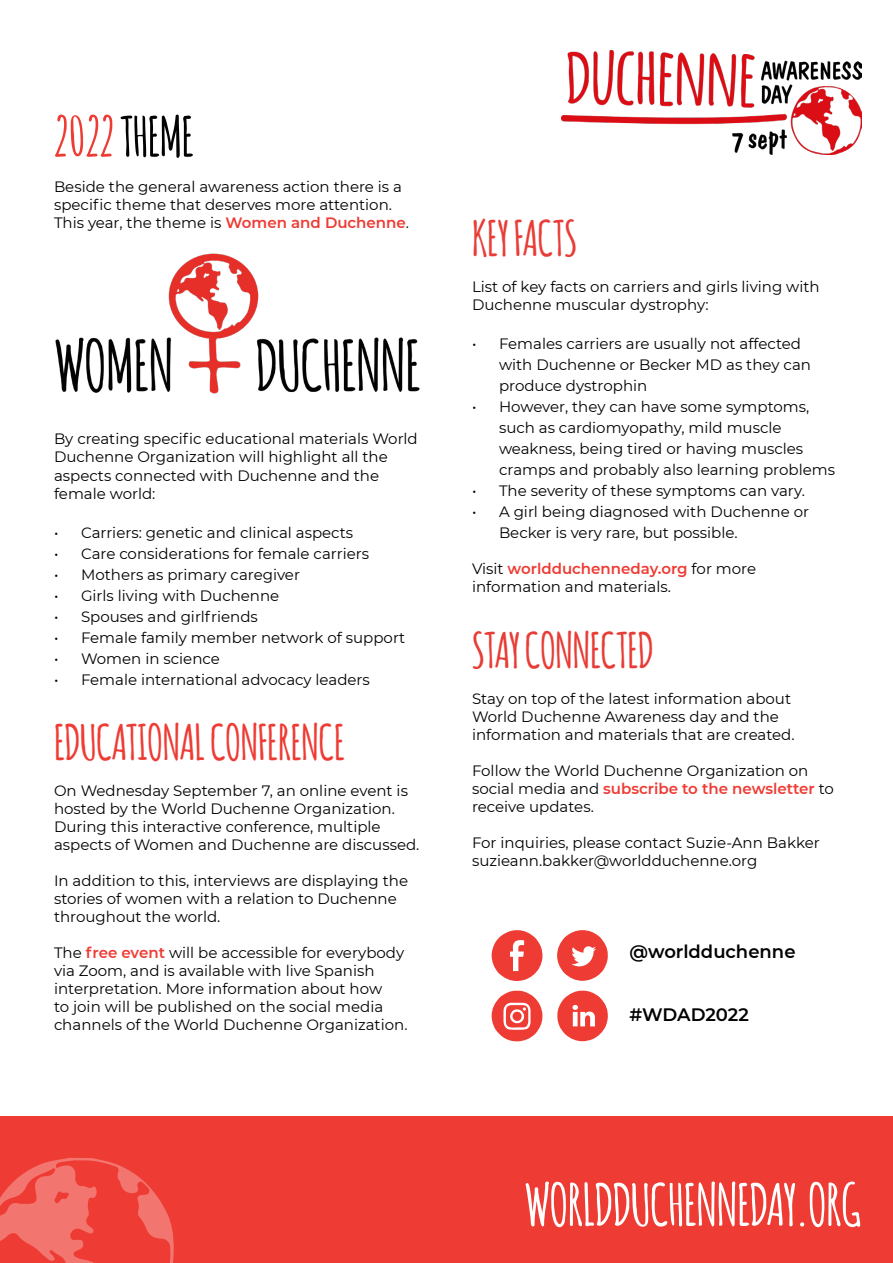
<style>
.page{position:relative;width:893px;height:1263px;background:#fff}
.page>*{position:absolute;margin:0;border:0;box-sizing:border-box;transform-origin:0 0}
.t1{font:700 56.7px "Amatic";color:#fff}
.t2{font:700 54px "Amatic";color:#020203}
.t3{font:700 48px "Amatic";color:#ee3b33}
.t4{font:700 48px "Amatic";color:#e83c36}
.t5{font:600 18px "Montserrat";color:#000}
.t6{font:15px/18px "Montserrat";color:#000}
.s1{color:#ee3b33}
.s2{font-weight:600;color:#ee3b33}
</style>
<div class="page">
<div style="left:0;top:1116px;width:893px;height:147px;background:#ee3b33"></div>
<svg style="left:0;top:1158px;width:174px;height:105px"></svg>
<img style="left:562px;top:50px;width:300px;height:104px">
<svg style="left:492px;top:991px;width:116px;height:50px"></svg>
<svg style="left:492px;top:930px;width:116px;height:51px"></svg>
<img style="left:55px;top:253px;width:365px;height:141px">
<h2 class="t2" style="left:54px;top:98px;width:141px"><span class="s1">2022</span> THEME</h2>
<p class="t6" style="left:54px;top:178px;width:357px">Beside the general awareness action there is a specific theme that deserves more attention.<br>This year, the theme is <span class="s2">Women and Duchenne</span>.</p>
<p class="t6" style="left:54px;top:430px;width:365px">By creating specific educational materials World Duchenne Organization will highlight all the aspects connected with Duchenne and the female world:</p>
<p class="t6" style="left:54px;top:523px;width:301px">• Carriers: genetic and clinical aspects</p>
<p class="t6" style="left:54px;top:544px;width:317px">• Care considerations for female carriers</p>
<p class="t6" style="left:54px;top:565px;width:248px">• Mothers as primary caregiver</p>
<p class="t6" style="left:54px;top:586px;width:227px">• Girls living with Duchenne</p>
<p class="t6" style="left:54px;top:607px;width:205px">• Spouses and girlfriends</p>
<p class="t6" style="left:54px;top:628px;width:353px">• Female family member network of support</p>
<p class="t6" style="left:54px;top:649px;width:167px">• Women in science</p>
<p class="t6" style="left:54px;top:670px;width:317px">• Female international advocacy leaders</p>
<h3 class="t3" style="left:54px;top:708px;width:292px">EDUCATIONAL CONFERENCE</h3>
<p class="t6" style="left:54px;top:781px;width:367px">On Wednesday September 7, an online event is hosted by the World Duchenne Organization.<br>During this interactive conference, multiple aspects of Women and Duchenne are discussed.</p>
<p class="t6" style="left:54px;top:871px;width:356px">In addition to this, interviews are displaying the stories of women with a relation to Duchenne throughout the world.</p>
<p class="t6" style="left:54px;top:943px;width:355px">The <span class="s2">free event</span> will be accessible for everybody via Zoom, and is available with live Spanish interpretation. More information about how<br>to join will be published on the social media channels of the World Duchenne Organization.</p>
<h3 class="t4" style="left:472px;top:204px;width:106px">KEY FACTS</h3>
<p class="t6" style="left:472px;top:277px;width:349px">List of key facts on carriers and girls living with<br>Duchenne muscular dystrophy:</p>
<p class="t6" style="left:499px;top:333px;width:313px;line-height:21px;text-indent:-27px">• Females carriers are usually not affected with Duchenne or Becker MD as they can produce dystrophin</p>
<p class="t6" style="left:499px;top:396px;width:337px;line-height:21px;text-indent:-27px">• However, they can have some symptoms, such as cardiomyopathy, mild muscle weakness, being tired or having muscles cramps and probably also learning problems</p>
<p class="t6" style="left:472px;top:481px;width:334px">• The severity of these symptoms can vary.</p>
<p class="t6" style="left:499px;top:501px;width:312px;line-height:21px;text-indent:-27px">• A girl being diagnosed with Duchenne or<br>Becker is very rare, but possible.</p>
<p class="t6" style="left:472px;top:559px;width:286px">Visit <span class="s2">worldduchenneday.org</span> for more information and materials.</p>
<h3 class="t4" style="left:472px;top:616px;width:183px">STAY CONNECTED</h3>
<p class="t6" style="left:472px;top:689px;width:324px">Stay on top of the latest information about<br>World Duchenne Awareness day and the information and materials that are created.</p>
<p class="t6" style="left:472px;top:761px;width:363px">Follow the World Duchenne Organization on social media and <span class="s2">subscribe to the newsletter</span> to receive updates.</p>
<p class="t6" style="left:472px;top:833px;width:349px">For inquiries, please contact Suzie-Ann Bakker suzieann.bakker@worldduchenne.org</p>
<p class="t5" style="left:629px;top:938px;width:168px">@worldduchenne</p>
<p class="t5" style="left:629px;top:1002px;width:121px">#WDAD2022</p>
<h1 class="t1" style="left:525px;top:1164px;width:338px">WORLDDUCHENNEDAY.ORG</h1>
</div>
